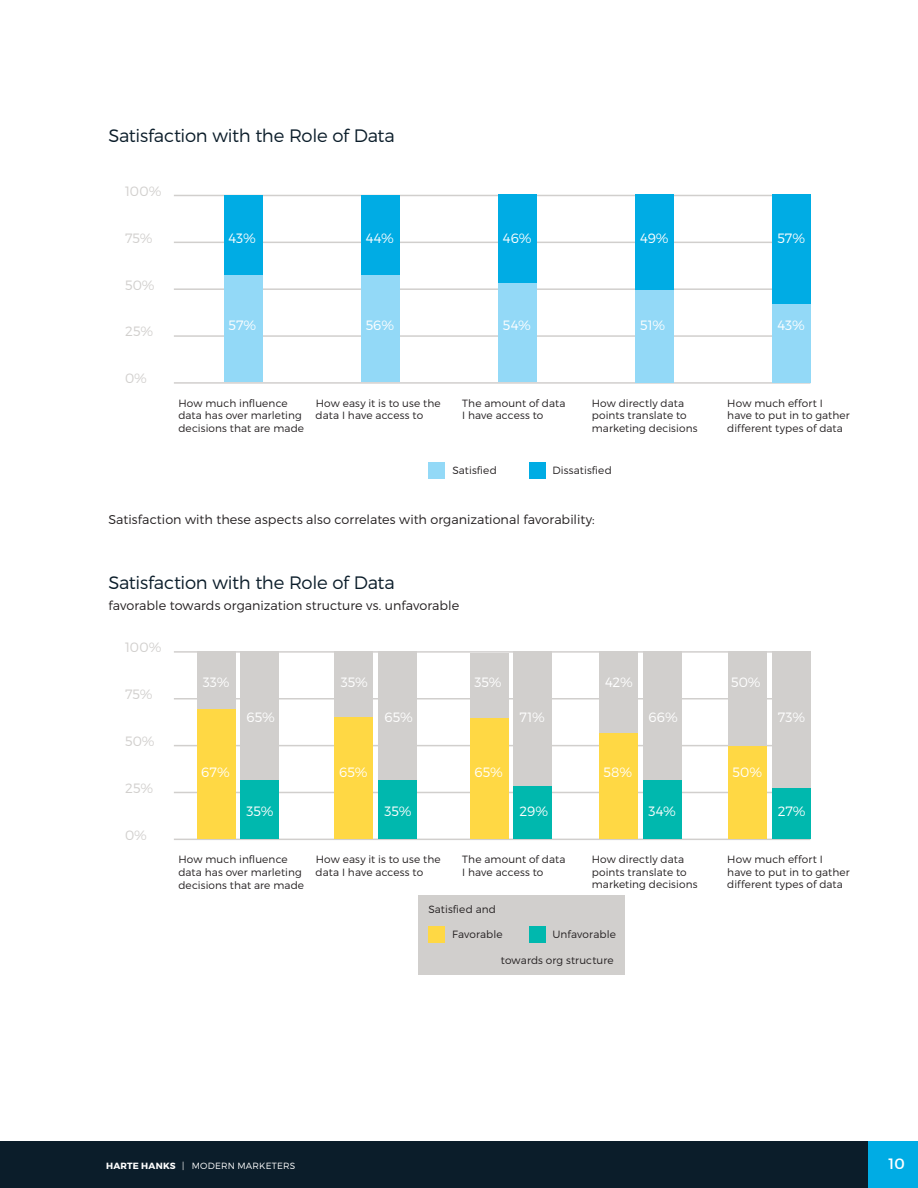
<style>
.page{position:relative;width:918px;height:1188px;background:#fff}
.page>*{position:absolute;margin:0;border:0;box-sizing:border-box;transform-origin:0 0}
.BODY_-_Intro02{font:300 18px "Montserrat";letter-spacing:-.02em;color:#0b1d2a}
.t1{font:15px "Montserrat";color:#fff}
.FOOTER_-_HH{font:300 13.5px "Montserrat";letter-spacing:.005em;color:#fff}
.FOOTER_-_HH-2{font:300 13.5px "Montserrat";color:#d1cfcd}
.BODY_-_Copy{font:300 12.75px "Montserrat";letter-spacing:.005em;color:#231f20}
.BODY_-_Intro02-2{font:300 12.75px "Montserrat";letter-spacing:.005em;color:#231f20}
.FOOTER_-_HH-3{font:300 10.5px/12.6px "Montserrat";letter-spacing:.01em;color:#231f20}
.t2{font:300 9px "Montserrat";letter-spacing:.02em;color:#fff}
.s1{font-weight:700}
</style>
<div class="page">
<div style="left:867px;top:1141px;width:51px;height:47px;background:#00ace4"></div>
<div style="left:0;top:1141px;width:867px;height:47px;background:#0b1d2a"></div>
<div style="left:418px;top:896px;width:206px;height:79px;background:#d1cfcd"></div>
<hr style="left:174px;top:195px;width:636px;height:1px;background:#d1cfcd">
<hr style="left:174px;top:242px;width:636px;height:1px;background:#d1cfcd">
<hr style="left:174px;top:288px;width:636px;height:2px;background:#d1cfcd">
<hr style="left:174px;top:335px;width:636px;height:2px;background:#d1cfcd">
<hr style="left:174px;top:382px;width:636px;height:2px;background:#d1cfcd">
<div style="left:224px;top:195px;width:39px;height:80px;background:#00ace4"></div>
<div style="left:361px;top:195px;width:39px;height:80px;background:#00ace4"></div>
<div style="left:224px;top:275px;width:39px;height:107px;background:#93d9f7"></div>
<div style="left:361px;top:275px;width:39px;height:107px;background:#93d9f7"></div>
<div style="left:498px;top:195px;width:39px;height:88px;background:#00ace4"></div>
<div style="left:498px;top:283px;width:39px;height:99px;background:#93d9f7"></div>
<div style="left:635px;top:195px;width:39px;height:95px;background:#00ace4"></div>
<div style="left:772px;top:195px;width:39px;height:109px;background:#00ace4"></div>
<div style="left:635px;top:290px;width:39px;height:92px;background:#93d9f7"></div>
<div style="left:772px;top:304px;width:39px;height:78px;background:#93d9f7"></div>
<div style="left:428px;top:462px;width:17px;height:17px;background:#93d9f7"></div>
<div style="left:529px;top:462px;width:16px;height:17px;background:#00ace4"></div>
<hr style="left:174px;top:651px;width:636px;height:2px;background:#d1cfcd">
<hr style="left:174px;top:698px;width:636px;height:2px;background:#d1cfcd">
<hr style="left:174px;top:745px;width:636px;height:1px;background:#d1cfcd">
<hr style="left:174px;top:792px;width:636px;height:1px;background:#d1cfcd">
<hr style="left:174px;top:839px;width:636px;height:1px;background:#d1cfcd">
<div style="left:197px;top:651px;width:39px;height:59px;background:#d1cfcd"></div>
<div style="left:240px;top:651px;width:39px;height:129px;background:#d1cfcd"></div>
<div style="left:197px;top:710px;width:39px;height:129px;background:#ffd844"></div>
<div style="left:240px;top:780px;width:39px;height:59px;background:#00b8ae"></div>
<div style="left:428px;top:926px;width:17px;height:17px;background:#ffd844"></div>
<div style="left:529px;top:926px;width:16px;height:17px;background:#00b8ae"></div>
<div style="left:334px;top:651px;width:40px;height:66px;background:#d1cfcd"></div>
<div style="left:378px;top:651px;width:39px;height:129px;background:#d1cfcd"></div>
<div style="left:334px;top:717px;width:40px;height:122px;background:#ffd844"></div>
<div style="left:378px;top:780px;width:39px;height:59px;background:#00b8ae"></div>
<div style="left:470px;top:653px;width:39px;height:65px;background:#d1cfcd"></div>
<div style="left:513px;top:651px;width:39px;height:136px;background:#d1cfcd"></div>
<div style="left:470px;top:718px;width:39px;height:121px;background:#ffd844"></div>
<div style="left:513px;top:787px;width:39px;height:52px;background:#00b8ae"></div>
<div style="left:599px;top:651px;width:39px;height:82px;background:#d1cfcd"></div>
<div style="left:643px;top:651px;width:39px;height:129px;background:#d1cfcd"></div>
<div style="left:599px;top:733px;width:39px;height:106px;background:#ffd844"></div>
<div style="left:643px;top:780px;width:39px;height:59px;background:#00b8ae"></div>
<div style="left:728px;top:651px;width:39px;height:95px;background:#d1cfcd"></div>
<div style="left:772px;top:651px;width:39px;height:137px;background:#d1cfcd"></div>
<div style="left:728px;top:746px;width:39px;height:93px;background:#ffd844"></div>
<div style="left:772px;top:788px;width:39px;height:51px;background:#00b8ae"></div>
<p class="BODY_-_Intro02" style="left:108px;top:125px;width:288px">Satisfaction with the Role of Data</p>
<p class="FOOTER_-_HH-2" style="left:125px;top:183px;width:38px">100%</p>
<p class="FOOTER_-_HH-2" style="left:125px;top:230px;width:29px">75%</p>
<p class="FOOTER_-_HH" style="left:228px;top:230px;width:29px">43%</p>
<p class="FOOTER_-_HH" style="left:366px;top:230px;width:30px">44%</p>
<p class="FOOTER_-_HH" style="left:503px;top:230px;width:30px">46%</p>
<p class="FOOTER_-_HH-2" style="left:125px;top:277px;width:31px">50%</p>
<p class="FOOTER_-_HH-2" style="left:125px;top:323px;width:30px">25%</p>
<p class="FOOTER_-_HH-2" style="left:125px;top:370px;width:23px">0%</p>
<p class="FOOTER_-_HH" style="left:228px;top:317px;width:29px">57%</p>
<p class="FOOTER_-_HH" style="left:366px;top:317px;width:30px">56%</p>
<p class="FOOTER_-_HH" style="left:503px;top:317px;width:29px">54%</p>
<p class="FOOTER_-_HH" style="left:640px;top:230px;width:30px">49%</p>
<p class="FOOTER_-_HH" style="left:777px;top:230px;width:29px">57%</p>
<p class="FOOTER_-_HH" style="left:640px;top:317px;width:27px">51%</p>
<p class="FOOTER_-_HH" style="left:777px;top:317px;width:29px">43%</p>
<p class="FOOTER_-_HH-3" style="left:178px;top:397px;width:127px">How much influence data has over marleting decisions that are made</p>
<p class="FOOTER_-_HH-3" style="left:316px;top:397px;width:127px">How easy it is to use the data I have access to</p>
<p class="FOOTER_-_HH-3" style="left:462px;top:396px;width:105px">The amount of data<br>I have access to</p>
<p class="FOOTER_-_HH-3" style="left:592px;top:396px;width:107px">How directly data points translate to marketing decisions</p>
<p class="FOOTER_-_HH-3" style="left:727px;top:396px;width:124px">How much effort I have to put in to gather different types of data</p>
<p class="FOOTER_-_HH-3" style="left:452px;top:463px;width:46px">Satisfied</p>
<p class="FOOTER_-_HH-3" style="left:552px;top:463px;width:61px">Dissatisfied</p>
<p class="BODY_-_Copy" style="left:108px;top:512px;width:488px">Satisfaction with these aspects also correlates with organizational favorability:</p>
<p class="BODY_-_Intro02" style="left:108px;top:571px;width:288px">Satisfaction with the Role of Data</p>
<p class="BODY_-_Intro02-2" style="left:108px;top:597px;width:352px">favorable towards organization structure vs. unfavorable</p>
<p class="FOOTER_-_HH-2" style="left:125px;top:639px;width:38px">100%</p>
<p class="FOOTER_-_HH-2" style="left:125px;top:686px;width:29px">75%</p>
<p class="FOOTER_-_HH-2" style="left:125px;top:733px;width:31px">50%</p>
<p class="FOOTER_-_HH-2" style="left:125px;top:780px;width:30px">25%</p>
<p class="FOOTER_-_HH-2" style="left:125px;top:827px;width:23px">0%</p>
<p class="FOOTER_-_HH" style="left:203px;top:674px;width:28px">33%</p>
<p class="FOOTER_-_HH" style="left:341px;top:674px;width:29px">35%</p>
<p class="FOOTER_-_HH" style="left:474px;top:674px;width:29px">35%</p>
<p class="FOOTER_-_HH" style="left:605px;top:674px;width:29px">42%</p>
<p class="FOOTER_-_HH" style="left:731px;top:674px;width:31px">50%</p>
<p class="FOOTER_-_HH" style="left:246px;top:709px;width:30px">65%</p>
<p class="FOOTER_-_HH" style="left:384px;top:709px;width:30px">65%</p>
<p class="FOOTER_-_HH" style="left:520px;top:709px;width:27px">71%</p>
<p class="FOOTER_-_HH" style="left:649px;top:709px;width:31px">66%</p>
<p class="FOOTER_-_HH" style="left:778px;top:709px;width:29px">73%</p>
<p class="FOOTER_-_HH" style="left:201px;top:764px;width:30px">67%</p>
<p class="FOOTER_-_HH" style="left:339px;top:764px;width:30px">65%</p>
<p class="FOOTER_-_HH" style="left:474px;top:764px;width:30px">65%</p>
<p class="FOOTER_-_HH" style="left:604px;top:764px;width:30px">58%</p>
<p class="FOOTER_-_HH" style="left:733px;top:764px;width:31px">50%</p>
<p class="FOOTER_-_HH" style="left:246px;top:803px;width:29px">35%</p>
<p class="FOOTER_-_HH" style="left:384px;top:803px;width:29px">35%</p>
<p class="FOOTER_-_HH" style="left:520px;top:803px;width:30px">29%</p>
<p class="FOOTER_-_HH" style="left:649px;top:803px;width:29px">34%</p>
<p class="FOOTER_-_HH" style="left:778px;top:803px;width:29px">27%</p>
<p class="FOOTER_-_HH-3" style="left:178px;top:853px;width:127px">How much influence data has over marleting decisions that are made</p>
<p class="FOOTER_-_HH-3" style="left:316px;top:853px;width:127px">How easy it is to use the data I have access to</p>
<p class="FOOTER_-_HH-3" style="left:462px;top:853px;width:105px">The amount of data<br>I have access to</p>
<p class="FOOTER_-_HH-3" style="left:592px;top:853px;width:107px">How directly data points translate to marketing decisions</p>
<p class="FOOTER_-_HH-3" style="left:727px;top:853px;width:124px">How much effort I have to put in to gather different types of data</p>
<p class="FOOTER_-_HH-3" style="left:428px;top:903px;width:69px">Satisfied and</p>
<p class="FOOTER_-_HH-3" style="left:452px;top:927px;width:52px">Favorable</p>
<p class="FOOTER_-_HH-3" style="left:552px;top:927px;width:65px">Unfavorable</p>
<p class="FOOTER_-_HH-3" style="left:501px;top:954px;width:114px">towards org structure</p>
<p class="t2" style="left:106px;top:1160px;width:191px"><span class="s1">HARTE HANKS</span> | MODERN MARKETERS</p>
<h2 class="t1" style="left:889px;top:1154px;width:18px">10</h2>
</div>
